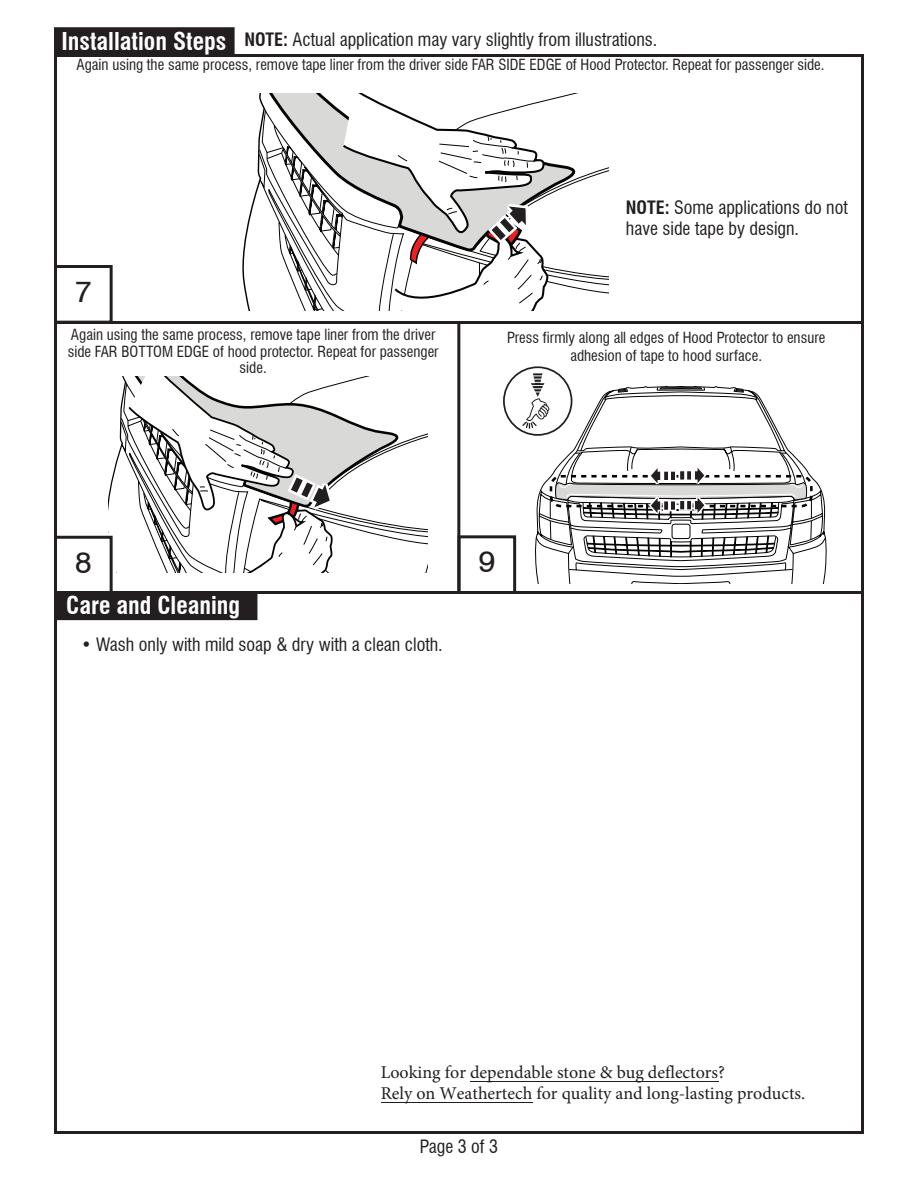
<style>
.page{position:relative;width:918px;height:1188px;background:#fff}
.page>*{position:absolute;margin:0;border:0;box-sizing:border-box;transform-origin:0 0}
.t1{font:30px "Swiss 721 BT";color:#231f20}
.t2{font:700 condensed 24px "Swiss 721 BT";color:#fff}
.Body_Text{font:condensed 18px/21.6px "Swiss 721 BT";color:#231f20}
.t3{font:18px/21.6px "Minion Pro";color:#221e1f}
.Body_Text-2{font:condensed 15px/16.5px "Swiss 721 BT";color:#231f20;text-align:center}
.s1{font-weight:700}
</style>
<div class="page">
<div style="left:55px;top:594px;width:202px;height:25px;background:#231f20"></div>
<div style="left:54px;top:593px;width:203px;height:27px;border:2px solid #231f20"></div>
<hr style="left:54px;top:321px;width:810px;height:3px;background:#231f20">
<hr style="left:457px;top:324px;width:3px;height:270px;background:#231f20">
<div style="left:458px;top:535px;width:58px;height:59px;border:3px solid #231f20"></div>
<svg style="left:812px;top:477px;width:14px;height:107px"></svg>
<div style="left:503px;top:366px;width:69px;height:70px;border:2px solid #231f20;border-radius:50%"></div>
<svg style="left:522px;top:373px;width:290px;height:211px"></svg>
<svg style="left:120px;top:399px;width:308px;height:173px"></svg>
<div style="left:54px;top:536px;width:59px;height:58px;border:3px solid #231f20"></div>
<svg style="left:122px;top:377px;width:286px;height:195px"></svg>
<hr style="left:54px;top:591px;width:810px;height:3px;background:#231f20">
<svg style="left:258px;top:93px;width:351px;height:201px"></svg>
<svg style="left:260px;top:93px;width:326px;height:165px"></svg>
<div style="left:54px;top:265px;width:59px;height:59px;border:3px solid #231f20"></div>
<svg style="left:262px;top:93px;width:286px;height:217px"></svg>
<div style="left:55px;top:28px;width:179px;height:26px;background:#231f20"></div>
<div style="left:54px;top:27px;width:181px;height:28px;border:2px solid #231f20"></div>
<hr style="left:381px;top:1102px;width:151px;height:1px;background:#221e1f">
<hr style="left:470px;top:1081px;width:248px;height:1px;background:#221e1f">
<p class="t2" style="left:62px;top:27px;width:166px">Installation Steps</p>
<p class="Body_Text" style="left:244px;top:29px;width:415px"><span class="s1">NOTE:</span> Actual application may vary slightly from illustrations.</p>
<p class="Body_Text-2" style="left:77px;top:57px;width:750px">Again using the same process, remove tape liner from the driver side FAR SIDE EDGE of Hood Protector. Repeat for passenger side.</p>
<p class="t1" style="left:75px;top:273px;width:18px">7</p>
<p class="Body_Text-2" style="left:68px;top:327px;width:372px">Again using the same process, remove tape liner from the driver side FAR BOTTOM EDGE of hood protector. Repeat for passenger side.</p>
<p class="Body_Text" style="left:626px;top:196px;width:223px"><span class="s1">NOTE:</span> Some applications do not have side tape by design.</p>
<p class="Body_Text-2" style="left:507px;top:328px;width:320px;line-height:18px">Press firmly along all edges of Hood Protector to ensure adhesion of tape to hood surface.</p>
<p class="t1" style="left:75px;top:544px;width:18px">8</p>
<p class="t1" style="left:479px;top:543px;width:18px">9</p>
<p class="t2" style="left:66px;top:591px;width:176px">Care and Cleaning</p>
<p class="Body_Text" style="left:81px;top:633px;width:363px">• Wash only with mild soap &amp; dry with a clean cloth.</p>
<p class="t3" style="left:381px;top:1061px;width:426px">Looking for dependable stone &amp; bug deflectors?<br>Rely on Weathertech for quality and long-lasting products.</p>
<p class="Body_Text" style="left:420px;top:1136px;width:80px">Page 3 of 3</p>
</div>
